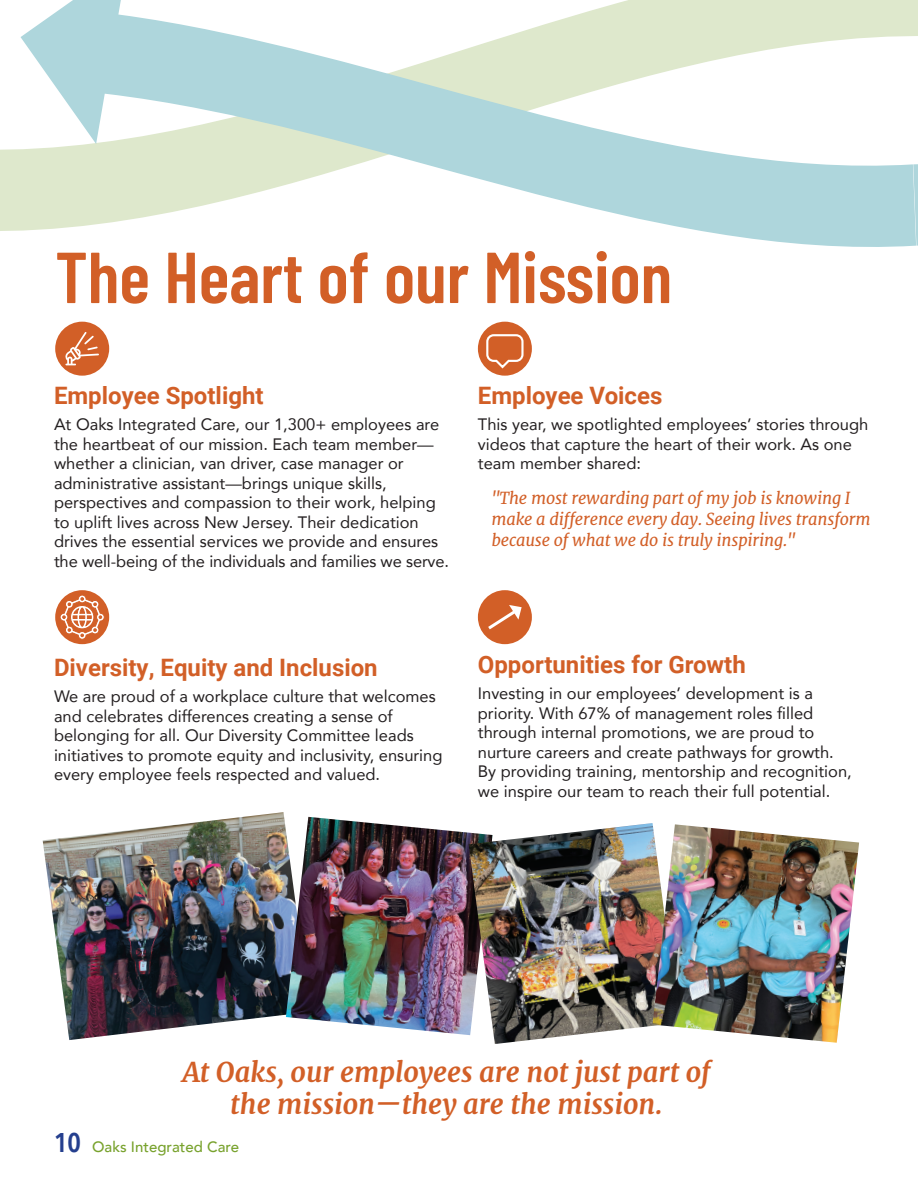
<style>
.page{position:relative;width:918px;height:1188px;background:#fff}
.page>*{position:absolute;margin:0;border:0;box-sizing:border-box;transform-origin:0 0}
._2023_Headline-H1{font:600 72px "Barlow Condensed";color:#d25f27}
._2023_Body_Copy{font:italic 700 27px/31.5px "Merriweather";color:#d25f27;text-align:center}
.t1{font:600 27px "Avenir Next Condensed";color:#253f8e}
._2023_Subhead_3-He{font:700 24px "Roboto";color:#d25f27}
._2023_Body_Copy-2{font:16.5px/19.5px "Avenir";color:#231f20}
._2023_Body_Copy-3{font:italic 16.5px/21px "Merriweather";letter-spacing:-.01em;color:#d25f27}
.t2{font:500 15px "Avenir";color:#78a22d}
</style>
<div class="page">
<svg style="left:0;top:37px;width:21px;height:194px"></svg>
<svg style="left:21px;top:0;width:897px;height:596px"></svg>
<img style="left:43px;top:812px;width:267px;height:228px">
<img style="left:286px;top:817px;width:183px;height:218px">
<img style="left:469px;top:823px;width:184px;height:221px">
<img style="left:653px;top:824px;width:206px;height:219px">
<div style="left:55px;top:590px;width:54px;height:54px;background:#d25f27;border-radius:50%"></div>
<svg style="left:59px;top:594px;width:46px;height:46px"></svg>
<div style="left:55px;top:322px;width:54px;height:54px;background:#d25f27;border-radius:50%"></div>
<svg style="left:65px;top:332px;width:34px;height:33px"></svg>
<div style="left:478px;top:322px;width:54px;height:54px;background:#d25f27;border-radius:50%"></div>
<svg style="left:485px;top:334px;width:40px;height:36px"></svg>
<div style="left:478px;top:590px;width:54px;height:54px;background:#d25f27;border-radius:50%"></div>
<svg style="left:488px;top:605px;width:34px;height:25px"></svg>
<p class="_2023_Headline-H1" style="left:55px;top:226px;width:619px">The Heart of our Mission</p>
<p class="_2023_Subhead_3-He" style="left:54px;top:378px;width:211px">Employee Spotlight</p>
<p class="_2023_Body_Copy-2" style="left:54px;top:414px;width:397px">At Oaks Integrated Care, our 1,300+ employees are the heartbeat of our mission. Each team member— whether a clinician, van driver, case manager or administrative assistant—brings unique skills, perspectives and compassion to their work, helping to uplift lives across New Jersey. Their dedication drives the essential services we provide and ensures the well-being of the individuals and families we serve.</p>
<p class="_2023_Subhead_3-He" style="left:478px;top:378px;width:186px">Employee Voices</p>
<p class="_2023_Body_Copy-2" style="left:478px;top:414px;width:392px">This year, we spotlighted employees’ stories through videos that capture the heart of their work. As one team member shared:</p>
<p class="_2023_Body_Copy-3" style="left:491px;top:487px;width:381px">"The most rewarding part of my job is knowing I make a difference every day. Seeing lives transform because of what we do is truly inspiring."</p>
<p class="_2023_Subhead_3-He" style="left:54px;top:651px;width:325px">Diversity, Equity and Inclusion</p>
<p class="_2023_Body_Copy-2" style="left:54px;top:686px;width:390px">We are proud of a workplace culture that welcomes and celebrates differences creating a sense of belonging for all. Our Diversity Committee leads initiatives to promote equity and inclusivity, ensuring every employee feels respected and valued.</p>
<p class="_2023_Subhead_3-He" style="left:478px;top:648px;width:269px">Opportunities for Growth</p>
<p class="_2023_Body_Copy-2" style="left:478px;top:683px;width:375px">Investing in our employees’ development is a priority. With 67% of management roles filled through internal promotions, we are proud to nurture careers and create pathways for growth.<br>By providing training, mentorship and recognition, we inspire our team to reach their full potential.</p>
<p class="_2023_Body_Copy" style="left:182px;top:1057px;width:529px">At Oaks, our employees are not just part of the mission—they are the mission.</p>
<p class="t1" style="left:54px;top:1119px;width:28px">10</p>
<p class="t2" style="left:92px;top:1134px;width:148px">Oaks Integrated Care</p>
</div>
